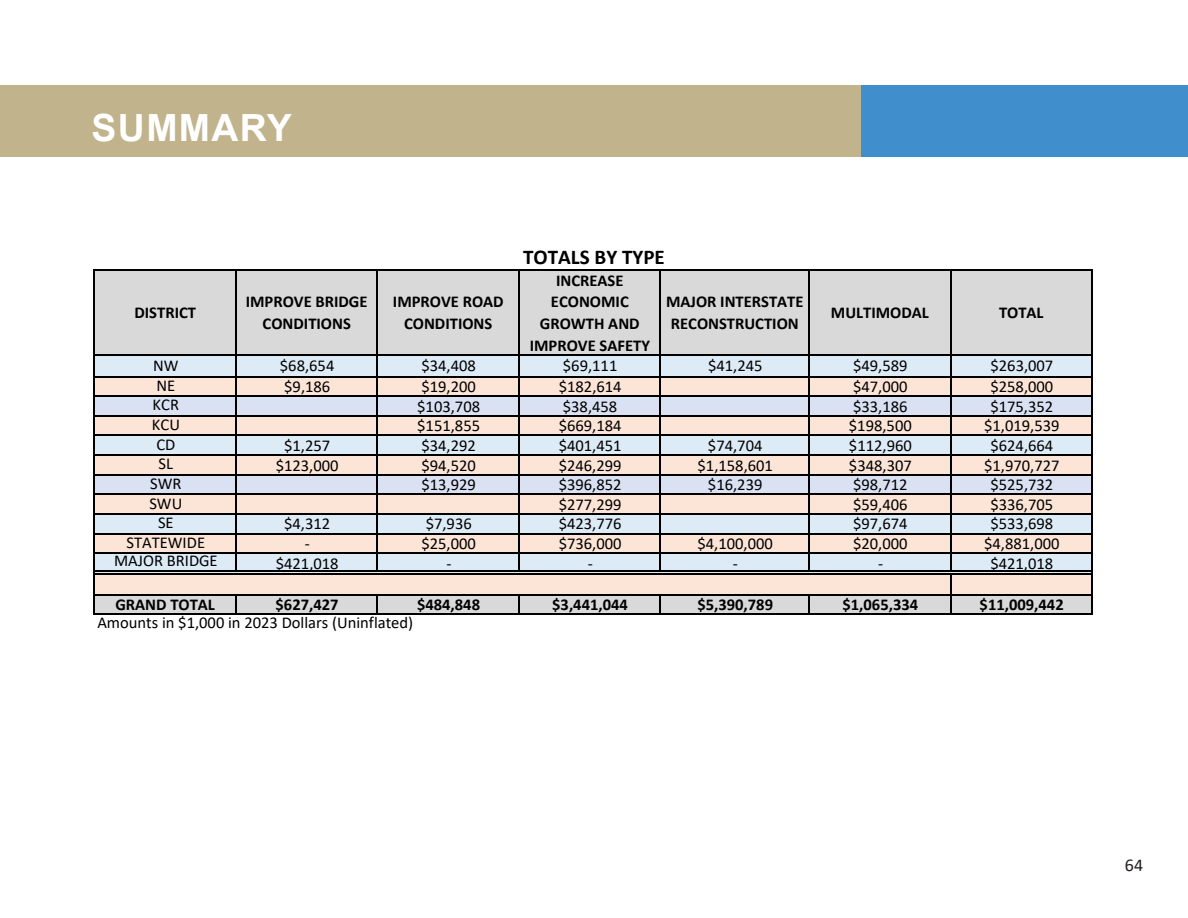
<style>
.page{position:relative;width:1188px;height:918px;background:#fff}
.page>*{position:absolute;margin:0;border:0;box-sizing:border-box;transform-origin:0 0}
.t1{font:700 37.5px "Arial";letter-spacing:.035em;color:#fff}
.t2{font:700 21px "Calibri";color:#000}
.t3{font:18px "Calibri";color:#231f20}
.t4{font:16.5px "Calibri";color:#000}
.t5{font:700 16.5px/21.8px "Calibri";color:#000;text-align:center}
</style>
<div class="page">
<div style="left:0;top:85px;width:862px;height:72px;background:#c1b38c"></div>
<div style="left:862px;top:85px;width:326px;height:72px;background:#418ecc"></div>
<div style="left:95px;top:270px;width:997px;height:85px;background:#d9d9d9"></div>
<div style="left:95px;top:355px;width:997px;height:22px;background:#ddebf7"></div>
<div style="left:95px;top:377px;width:997px;height:19px;background:#fce4d6"></div>
<div style="left:95px;top:396px;width:997px;height:20px;background:#d9e1f2"></div>
<div style="left:95px;top:416px;width:997px;height:20px;background:#fce4d6"></div>
<div style="left:95px;top:435px;width:997px;height:20px;background:#ddebf7"></div>
<div style="left:95px;top:455px;width:997px;height:20px;background:#fce4d6"></div>
<div style="left:95px;top:475px;width:997px;height:19px;background:#d9e1f2"></div>
<div style="left:95px;top:494px;width:997px;height:20px;background:#fce4d6"></div>
<div style="left:95px;top:514px;width:997px;height:20px;background:#ddebf7"></div>
<div style="left:95px;top:534px;width:997px;height:19px;background:#fce4d6"></div>
<div style="left:95px;top:553px;width:997px;height:20px;background:#ddebf7"></div>
<div style="left:95px;top:573px;width:997px;height:22px;background:#fce4d6"></div>
<div style="left:95px;top:595px;width:997px;height:19px;background:#d9d9d9"></div>
<hr style="left:235px;top:271px;width:2px;height:300px;background:#000">
<hr style="left:377px;top:271px;width:1px;height:300px;background:#000">
<hr style="left:518px;top:271px;width:2px;height:300px;background:#000">
<hr style="left:660px;top:271px;width:1px;height:300px;background:#000">
<hr style="left:808px;top:271px;width:2px;height:300px;background:#000">
<hr style="left:950px;top:271px;width:1px;height:300px;background:#000">
<hr style="left:94px;top:270px;width:1px;height:345px;background:#000">
<hr style="left:235px;top:595px;width:2px;height:20px;background:#000">
<svg style="left:377px;top:595px;width:1px;height:18px"></svg>
<hr style="left:518px;top:595px;width:2px;height:20px;background:#000">
<svg style="left:660px;top:595px;width:1px;height:18px"></svg>
<hr style="left:808px;top:595px;width:2px;height:20px;background:#000">
<hr style="left:950px;top:575px;width:1px;height:40px;background:#000">
<hr style="left:1091px;top:271px;width:2px;height:344px;background:#000">
<hr style="left:95px;top:270px;width:998px;height:1px;background:#000">
<hr style="left:95px;top:354px;width:998px;height:2px;background:#000">
<hr style="left:95px;top:376px;width:998px;height:1px;background:#000">
<hr style="left:95px;top:395px;width:998px;height:2px;background:#000">
<hr style="left:95px;top:415px;width:998px;height:2px;background:#000">
<hr style="left:95px;top:435px;width:998px;height:1px;background:#000">
<hr style="left:95px;top:454px;width:998px;height:2px;background:#000">
<hr style="left:95px;top:474px;width:998px;height:1px;background:#000">
<hr style="left:95px;top:494px;width:998px;height:1px;background:#000">
<hr style="left:95px;top:513px;width:998px;height:2px;background:#000">
<hr style="left:95px;top:533px;width:998px;height:1px;background:#000">
<hr style="left:95px;top:552px;width:998px;height:2px;background:#000">
<hr style="left:95px;top:571px;width:996px;height:1px;background:#000">
<hr style="left:95px;top:573px;width:996px;height:2px;background:#000">
<hr style="left:95px;top:594px;width:998px;height:1px;background:#000">
<hr style="left:95px;top:613px;width:998px;height:2px;background:#000">
<h1 class="t1" style="left:92px;top:101px;width:202px">SUMMARY</h1>
<p class="t5" style="left:134px;top:302px;width:63px">DISTRICT</p>
<p class="t5" style="left:246px;top:291px;width:123px">IMPROVE BRIDGE<br>CONDITIONS</p>
<p class="t5" style="left:393px;top:291px;width:112px">IMPROVE ROAD<br>CONDITIONS</p>
<p class="t2" style="left:523px;top:242px;width:143px">TOTALS BY TYPE</p>
<p class="t5" style="left:530px;top:269px;width:122px">INCREASE<br>ECONOMIC<br>GROWTH AND<br>IMPROVE SAFETY</p>
<p class="t5" style="left:666px;top:291px;width:139px;text-align:left">MAJOR INTERSTATE<br>RECONSTRUCTION</p>
<p class="t5" style="left:831px;top:302px;width:100px">MULTIMODAL</p>
<p class="t5" style="left:999px;top:302px;width:46px">TOTAL</p>
<p class="t4" style="left:153px;top:354px;width:27px">NW</p>
<p class="t4" style="left:280px;top:354px;width:56px">$68,654</p>
<p class="t4" style="left:421px;top:354px;width:56px">$34,408</p>
<p class="t4" style="left:563px;top:354px;width:56px">$69,111</p>
<p class="t4" style="left:708px;top:354px;width:56px">$41,245</p>
<p class="t4" style="left:853px;top:354px;width:56px">$49,589</p>
<p class="t4" style="left:990px;top:354px;width:64px">$263,007</p>
<p class="t4" style="left:157px;top:374px;width:20px">NE</p>
<p class="t4" style="left:284px;top:375px;width:48px">$9,186</p>
<p class="t4" style="left:421px;top:375px;width:56px">$19,200</p>
<p class="t4" style="left:559px;top:375px;width:64px">$182,614</p>
<p class="t4" style="left:853px;top:375px;width:56px">$47,000</p>
<p class="t4" style="left:990px;top:375px;width:64px">$258,000</p>
<p class="t4" style="left:153px;top:393px;width:28px">KCR</p>
<p class="t4" style="left:417px;top:395px;width:64px">$103,708</p>
<p class="t4" style="left:563px;top:395px;width:56px">$38,458</p>
<p class="t4" style="left:853px;top:395px;width:56px">$33,186</p>
<p class="t4" style="left:990px;top:395px;width:64px">$175,352</p>
<p class="t4" style="left:152px;top:413px;width:30px">KCU</p>
<p class="t4" style="left:417px;top:414px;width:64px">$151,855</p>
<p class="t4" style="left:559px;top:414px;width:64px">$669,184</p>
<p class="t4" style="left:849px;top:414px;width:64px">$198,500</p>
<p class="t4" style="left:984px;top:414px;width:77px">$1,019,539</p>
<p class="t4" style="left:156px;top:433px;width:21px">CD</p>
<p class="t4" style="left:284px;top:434px;width:48px">$1,257</p>
<p class="t4" style="left:421px;top:434px;width:56px">$34,292</p>
<p class="t4" style="left:559px;top:434px;width:64px">$401,451</p>
<p class="t4" style="left:708px;top:434px;width:56px">$74,704</p>
<p class="t4" style="left:849px;top:434px;width:64px">$112,960</p>
<p class="t4" style="left:990px;top:434px;width:64px">$624,664</p>
<p class="t4" style="left:159px;top:452px;width:16px">SL</p>
<p class="t4" style="left:276px;top:454px;width:64px">$123,000</p>
<p class="t4" style="left:421px;top:454px;width:56px">$94,520</p>
<p class="t4" style="left:559px;top:454px;width:64px">$246,299</p>
<p class="t4" style="left:698px;top:454px;width:77px">$1,158,601</p>
<p class="t4" style="left:849px;top:454px;width:64px">$348,307</p>
<p class="t4" style="left:984px;top:454px;width:77px">$1,970,727</p>
<p class="t4" style="left:150px;top:472px;width:33px">SWR</p>
<p class="t4" style="left:421px;top:473px;width:56px">$13,929</p>
<p class="t4" style="left:559px;top:473px;width:64px">$396,852</p>
<p class="t4" style="left:708px;top:473px;width:56px">$16,239</p>
<p class="t4" style="left:853px;top:473px;width:56px">$98,712</p>
<p class="t4" style="left:990px;top:473px;width:64px">$525,732</p>
<p class="t4" style="left:149px;top:492px;width:34px">SWU</p>
<p class="t4" style="left:559px;top:493px;width:64px">$277,299</p>
<p class="t4" style="left:853px;top:493px;width:56px">$59,406</p>
<p class="t4" style="left:990px;top:493px;width:64px">$336,705</p>
<p class="t4" style="left:158px;top:511px;width:17px">SE</p>
<p class="t4" style="left:284px;top:512px;width:48px">$4,312</p>
<p class="t4" style="left:426px;top:512px;width:48px">$7,936</p>
<p class="t4" style="left:559px;top:512px;width:64px">$423,776</p>
<p class="t4" style="left:853px;top:512px;width:56px">$97,674</p>
<p class="t4" style="left:990px;top:512px;width:64px">$533,698</p>
<p class="t4" style="left:127px;top:531px;width:80px">STATEWIDE</p>
<p class="t4" style="left:305px;top:532px;width:7px">‐</p>
<p class="t4" style="left:421px;top:532px;width:56px">$25,000</p>
<p class="t4" style="left:559px;top:532px;width:64px">$736,000</p>
<p class="t4" style="left:698px;top:532px;width:77px">$4,100,000</p>
<p class="t4" style="left:853px;top:532px;width:56px">$20,000</p>
<p class="t4" style="left:984px;top:532px;width:77px">$4,881,000</p>
<p class="t4" style="left:114px;top:549px;width:105px">MAJOR BRIDGE</p>
<p class="t4" style="left:276px;top:552px;width:64px">$421,018</p>
<p class="t4" style="left:446px;top:552px;width:7px">‐</p>
<p class="t4" style="left:588px;top:552px;width:7px">‐</p>
<p class="t4" style="left:733px;top:552px;width:7px">‐</p>
<p class="t4" style="left:878px;top:552px;width:7px">‐</p>
<p class="t4" style="left:990px;top:552px;width:64px">$421,018</p>
<p class="t5" style="left:115px;top:593px;width:101px">GRAND TOTAL</p>
<p class="t5" style="left:276px;top:593px;width:65px">$627,427</p>
<p class="t5" style="left:417px;top:593px;width:65px">$484,848</p>
<p class="t5" style="left:552px;top:593px;width:77px">$3,441,044</p>
<p class="t5" style="left:697px;top:593px;width:77px">$5,390,789</p>
<p class="t5" style="left:842px;top:593px;width:77px">$1,065,334</p>
<p class="t5" style="left:980px;top:593px;width:86px">$11,009,442</p>
<p class="t4" style="left:97px;top:611px;width:317px">Amounts in $1,000 in 2023 Dollars (Uninflated)</p>
<p class="t3" style="left:1125px;top:852px;width:20px">64</p>
</div>
